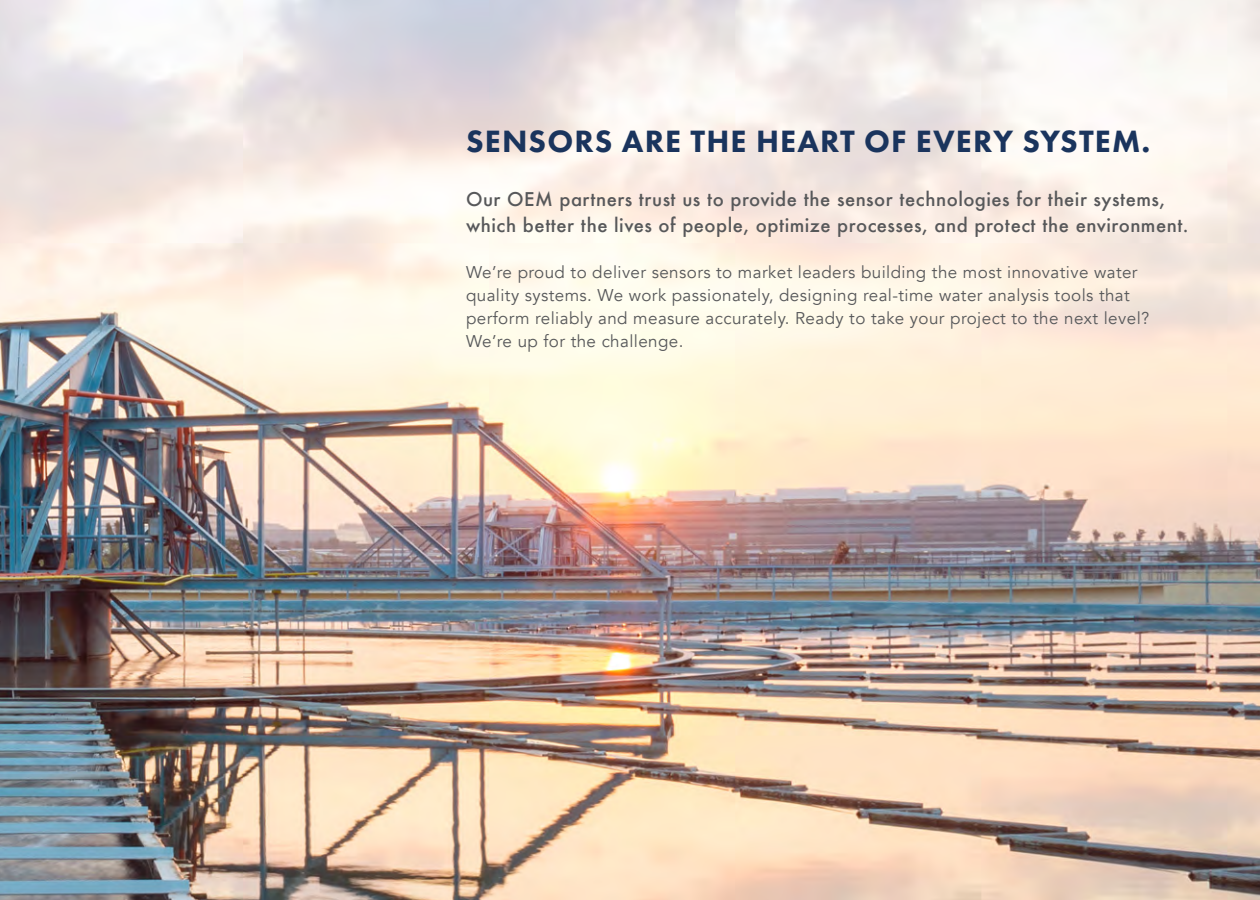
<style>
.page{position:relative;width:1260px;height:900px;background:#fff}
.page>*{position:absolute;margin:0;border:0;box-sizing:border-box;transform-origin:0 0}
.t1{font:800 32px "Futura PT";letter-spacing:.035em;color:#1a345d}
.t2{font:500 18.4px "Futura";letter-spacing:.025em;color:#57585a}
.t3{font:17px/23px "Avenir";letter-spacing:.025em;color:#57585a}
</style>
<div class="page">
<img style="left:0;top:0;width:1260px;height:900px">
<p class="t1" style="left:466px;top:121px;width:686px">SENSORS ARE THE HEART OF EVERY SYSTEM.</p>
<p class="t2" style="left:466px;top:186px;width:701px">Our OEM partners trust us to provide the sensor technologies for their systems,</p>
<p class="t2" style="left:466px;top:213px;width:724px">which better the lives of people, optimize processes, and protect the environment.</p>
<p class="t3" style="left:466px;top:261px;width:685px">We’re proud to deliver sensors to market leaders building the most innovative water quality systems. We work passionately, designing real-time water analysis tools that perform reliably and measure accurately. Ready to take your project to the next level?<br>We’re up for the challenge.</p>
</div>
